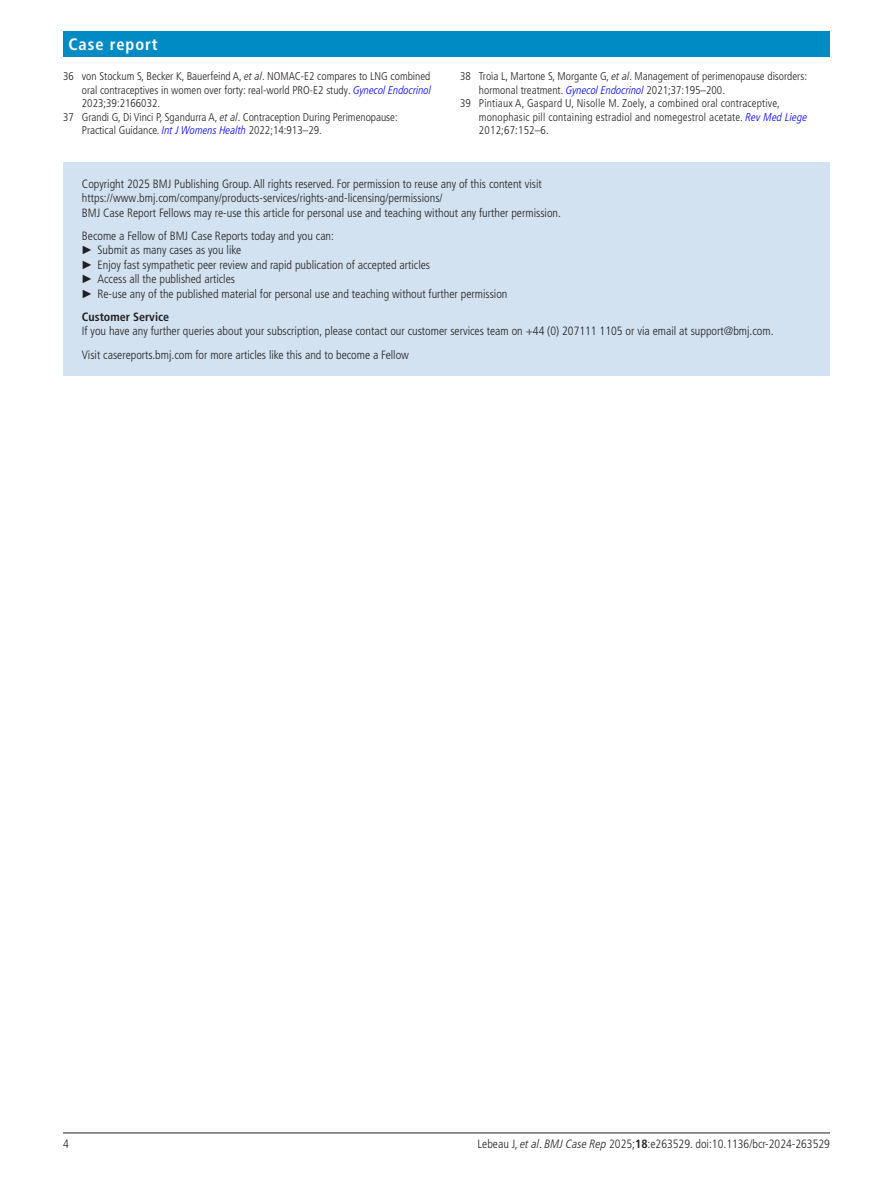
<style>
.page{position:relative;width:893px;height:1191px;background:#fff}
.page>*{position:absolute;margin:0;border:0;box-sizing:border-box;transform-origin:0 0}
.t1{font:700 condensed 16.5px "Frutiger LT Pro";letter-spacing:.055em;color:#fff}
.t2{font:300 condensed 12px/14.4px "Frutiger LT Pro";color:#231f20}
.t3{font:700 condensed 12px "Frutiger LT Pro";color:#231f20}
.t4{font:300 condensed 11.25px "Frutiger LT Pro";color:#231f20}
.s1{font-style:italic}
.s2{font-style:italic;color:#00f}
.s3{font-family:"Arial";font-weight:400;font-stretch:normal}
.s4{font-weight:700}
</style>
<div class="page">
<hr style="left:63px;top:1132px;width:767px;height:1px;background:#231f20">
<div style="left:63px;top:31px;width:767px;height:25px;background:#008bc5"></div>
<div style="left:63px;top:162px;width:767px;height:213px;background:#d2e2f0"></div>
<h1 class="t1" style="left:69px;top:34px;width:91px">Case report</h1>
<p class="t4" style="left:63px;top:70px;width:369px">36 von Stockum S, Becker K, Bauerfeind A, <span class="s1">et al</span>. NOMAC-E2 compares to LNG combined</p>
<p class="t4" style="left:82px;top:84px;width:351px">oral contraceptives in women over forty: real-world PRO-E2 study. <span class="s2">Gynecol Endocrinol</span></p>
<p class="t4" style="left:82px;top:97px;width:80px">2023;39:2166032.</p>
<p class="t4" style="left:63px;top:111px;width:336px">37 Grandi G, Di Vinci P, Sgandurra A, <span class="s1">et al</span>. Contraception During Perimenopause:</p>
<p class="t4" style="left:82px;top:124px;width:241px">Practical Guidance. <span class="s2">Int J Womens Health</span> 2022;14:913–29.</p>
<p class="t4" style="left:460px;top:70px;width:348px">38 Troìa L, Martone S, Morgante G, <span class="s1">et al</span>. Management of perimenopause disorders:</p>
<p class="t4" style="left:479px;top:84px;width:248px">hormonal treatment. <span class="s2">Gynecol Endocrinol</span> 2021;37:195–200.</p>
<p class="t4" style="left:460px;top:97px;width:321px">39 Pintiaux A, Gaspard U, Nisolle M. Zoely, a combined oral contraceptive,</p>
<p class="t4" style="left:479px;top:111px;width:330px">monophasic pill containing estradiol and nomegestrol acetate. <span class="s2">Rev Med Liege</span></p>
<p class="t4" style="left:479px;top:124px;width:71px">2012;67:152–6.</p>
<p class="t2" style="left:82px;top:176px;width:481px">Copyright 2025 BMJ Publishing Group. All rights reserved. For permission to reuse any of this content visit https://www.bmj.com/company/products-services/rights-and-licensing/permissions/<br>BMJ Case Report Fellows may re-use this article for personal use and teaching without any further permission.</p>
<p class="t2" style="left:81px;top:229px;width:428px">Become a Fellow of BMJ Case Reports today and you can:<br><span class="s3">►</span> Submit as many cases as you like<br><span class="s3">►</span> Enjoy fast sympathetic peer review and rapid publication of accepted articles<br><span class="s3">►</span> Access all the published articles<br><span class="s3">►</span> Re-use any of the published material for personal use and teaching without further permission</p>
<p class="t3" style="left:82px;top:310px;width:89px">Customer Service</p>
<p class="t2" style="left:82px;top:320px;width:693px;line-height:23.4px">If you have any further queries about your subscription, please contact our customer services team on +44 (0) 207111 1105 or via email at support@bmj.com.<br>Visit casereports.bmj.com for more articles like this and to become a Fellow</p>
<p class="t2" style="left:63px;top:1136px;width:7px">4</p>
<p class="t2" style="left:478px;top:1136px;width:354px">Lebeau J, <span class="s1">et al</span>. <span class="s1">BMJ Case Rep</span> 2025;<span class="s4">18</span>:e263529. doi:10.1136/bcr-2024-263529</p>
</div>
